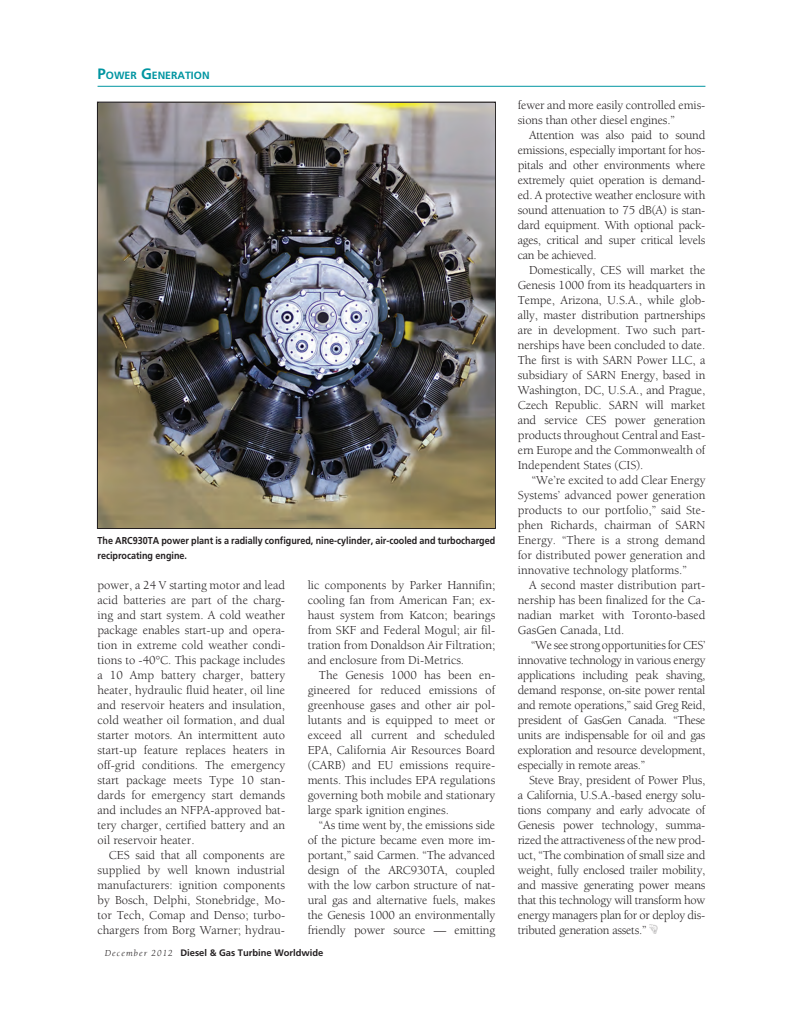
<style>
.page{position:relative;width:803px;height:1028px;background:#fff}
.page>*{position:absolute;margin:0;border:0;box-sizing:border-box;transform-origin:0 0}
.t1{font:12.5px/15px "Berkeley";letter-spacing:-.01em;color:#231f20;text-align:justify}
.t2{font:700 10.5px "Frutiger";color:#0095a1}
.t3{font:700 10px/15px "Frutiger";color:#231f20;scale:.9 1}
.t4{font:700 9.38px "Frutiger";color:#231f20}
.s1{font-size:15px}
.s2{font-family:"Berkeley";font-weight:400;font-style:italic}
.s3{font-family:"Piston MAC"}
</style>
<div class="page">
<hr style="left:98px;top:86px;width:607px;height:1px;background:#0095a1">
<img style="left:99px;top:104px;width:395px;height:423px">
<p class="t2" style="left:98px;top:69px;width:114px"><span class="s1">P</span>OWER <span class="s1">G</span>ENERATION</p>
<p class="t3" style="left:98px;top:533px;width:443px">The ARC930TA power plant is a radially configured, nine-cylinder, air-cooled and turbocharged reciprocating engine.</p>
<p class="t1" style="left:308px;top:578px;width:189px">lic components by Parker Hannifin; cooling fan from American Fan; ex&shy;haust system from Katcon; bearings from SKF and Federal Mogul; air fil&shy;tration from Donaldson Air Filtration; and enclosure from Di-Metrics.</p>
<p class="t1" style="left:308px;top:668px;width:189px;text-indent:11px">The Genesis 1000 has been en&shy;gineered for reduced emissions of greenhouse gases and other air pol&shy;lutants and is equipped to meet or exceed all current and scheduled EPA, California Air Resources Board (CARB) and EU emissions require&shy;ments. This includes EPA regulations governing both mobile and stationary large spark ignition engines.</p>
<p class="t1" style="left:308px;top:818px;width:189px;text-indent:11px">“As time went by, the emissions side of the picture became even more im&shy;portant,” said Carmen. “The advanced design of the ARC930TA, coupled with the low carbon structure of nat&shy;ural gas and alternative fuels, makes the Genesis 1000 an environmentally friendly power source — emitting</p>
<p class="t4" style="left:105px;top:947px;width:220px"><span class="s2">December 2012</span> Diesel &amp; Gas Turbine Worldwide</p>
<p class="t1" style="left:98px;top:578px;width:189px">power, a 24 V starting motor and lead acid batteries are part of the charg&shy;ing and start system. A cold weather package enables start-up and opera&shy;tion in extreme cold weather condi&shy;tions to -40°C. This package includes a 10 Amp battery charger, battery heater, hydraulic fluid heater, oil line and reservoir heaters and insulation, cold weather oil formation, and dual starter motors. An intermittent auto start-up feature replaces heaters in off-grid conditions. The emergency start package meets Type 10 stan&shy;dards for emergency start demands and includes an NFPA-approved bat&shy;tery charger, certified battery and an oil reservoir heater.</p>
<p class="t1" style="left:98px;top:848px;width:189px;text-indent:11px">CES said that all components are supplied by well known industrial manufacturers: ignition components by Bosch, Delphi, Stonebridge, Mo&shy;tor Tech, Comap and Denso; turbo&shy;chargers from Borg Warner; hydrau-</p>
<p class="t1" style="left:518px;top:98px;width:189px">fewer and more easily controlled emis&shy;sions than other diesel engines.”</p>
<p class="t1" style="left:518px;top:128px;width:189px;text-indent:11px">Attention was also paid to sound emissions, especially important for hos&shy;pitals and other environments where extremely quiet operation is demand&shy;ed. A protective weather enclosure with sound attenuation to 75 dB(A) is stan&shy;dard equipment. With optional pack&shy;ages, critical and super critical levels can be achieved.</p>
<p class="t1" style="left:518px;top:263px;width:189px;text-indent:11px">Domestically, CES will market the Genesis 1000 from its headquarters in Tempe, Arizona, U.S.A., while glob&shy;ally, master distribution partnerships are in development. Two such part&shy;nerships have been concluded to date.<br>The first is with SARN Power LLC, a subsidiary of SARN Energy, based in Washington, DC, U.S.A., and Prague, Czech Republic. SARN will market and service CES power generation products throughout Central and East&shy;ern Europe and the Commonwealth of Independent States (CIS).</p>
<p class="t1" style="left:518px;top:473px;width:189px;text-indent:14px">“We’re excited to add Clear Energy Systems’ advanced power generation products to our portfolio,” said Ste&shy;phen Richards, chairman of SARN Energy. “There is a strong demand for distributed power generation and innovative technology platforms.”</p>
<p class="t1" style="left:518px;top:578px;width:189px;text-indent:11px">A second master distribution part&shy;nership has been finalized for the Ca&shy;nadian market with Toronto-based GasGen Canada, Ltd.</p>
<p class="t1" style="left:518px;top:638px;width:189px;text-indent:13px">“We see strong opportunities for CES’ innovative technology in various energy applications including peak shaving, demand response, on-site power rental and remote operations,” said Greg Reid, president of GasGen Canada. “These units are indispensable for oil and gas exploration and resource development, especially in remote areas.”</p>
<p class="t1" style="left:518px;top:773px;width:189px;text-indent:11px">Steve Bray, president of Power Plus, a California, U.S.A.-based energy solu&shy;tions company and early advocate of Genesis power technology, summa&shy;rized the attractiveness of the new prod&shy;uct, “The combination of small size and weight, fully enclosed trailer mobility, and massive generating power means that this technology will transform how energy managers plan for or deploy dis&shy;tributed generation assets.” <span class="s3">A</span></p>
</div>
